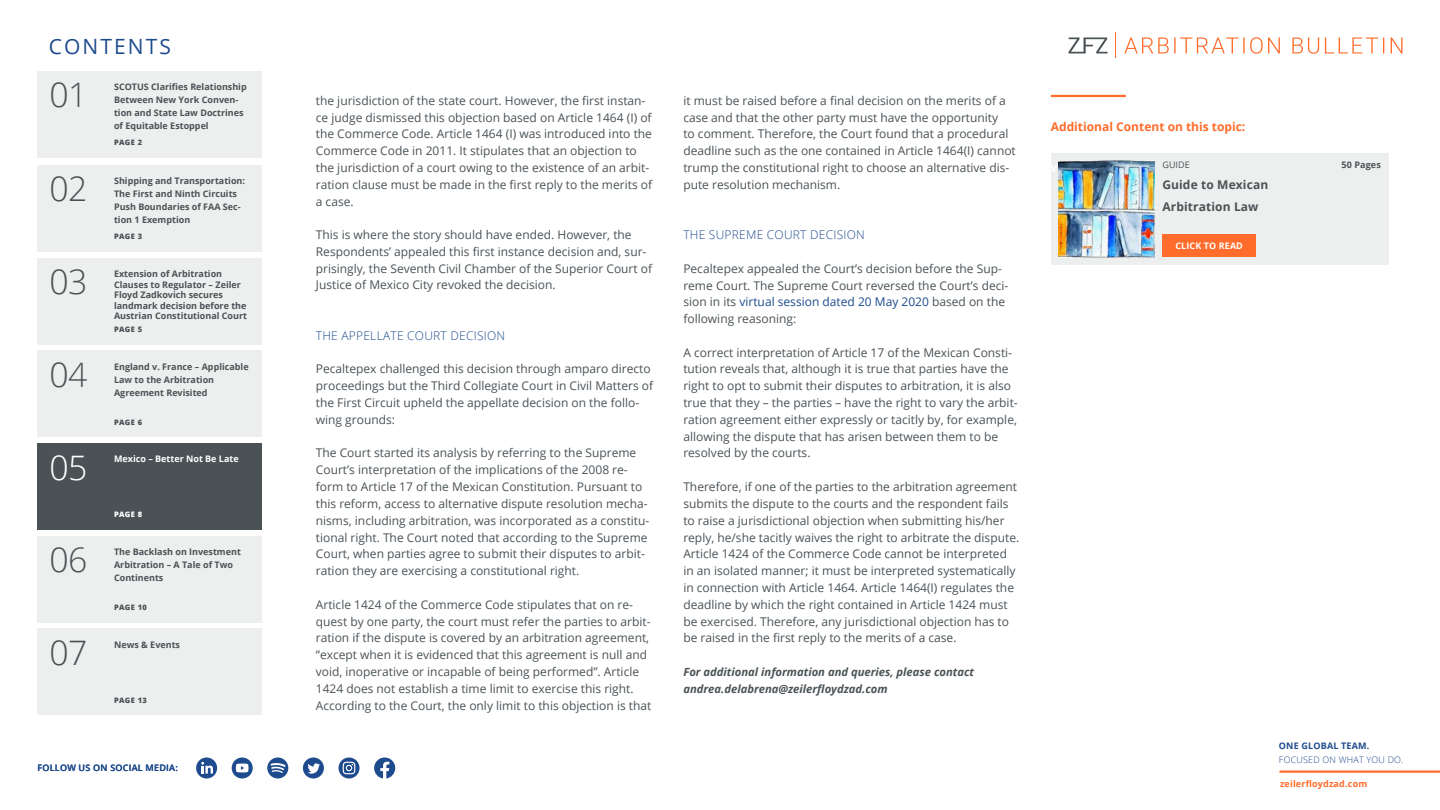
<style>
.page{position:relative;width:1440px;height:810px;background:#fff}
.page>*{position:absolute;margin:0;border:0;box-sizing:border-box;transform-origin:0 0}
.t1{font:300 33.75px "Open Sans";letter-spacing:-.025em;color:#4a5256}
.t2{font:300 33.75px "Open Sans";color:#fff}
.t3{font:21px "Open Sans";letter-spacing:.1em;color:#1e4b8d}
.t4{font:12px/16.8px "Open Sans";color:#4a5256}
.t5{font:300 12px "Open Sans";letter-spacing:.02em;color:#1e4b8d}
.t6{font:700 12px "Open Sans";color:#ff6c2b}
.t7{font:700 12px/21.8px "Open Sans";letter-spacing:.01em;color:#4a5256}
.t8{font:italic 700 11.25px/16.8px "Open Sans";color:#4a5256}
.t9{font:700 9px/13.1px "Open Sans";color:#4a5256}
.t10{font:700 9px "Open Sans";color:#fff}
.t11{font:600 9px "Open Sans";letter-spacing:.025em;color:#1e4b8d}
.t12{font:300 9px "Open Sans";letter-spacing:.02em;color:#1e4b8d}
.t13{font:700 9px "Open Sans";letter-spacing:.02em;color:#ff6c2b}
.t14{font:700 9px "Open Sans";letter-spacing:.02em;color:#1e4b8d}
.t15{font:9px "Open Sans";letter-spacing:.01em;color:#4a5256}
.t16{font:800 7.5px "Open Sans";letter-spacing:.05em;color:#4a5256}
.t17{font:800 7.5px "Open Sans";color:#fff}
.s1{color:#1e4b8d}
</style>
<div class="page">
<hr style="left:1051px;top:95px;width:75px;height:2px;background:#ff6c2b">
<div style="left:1051px;top:153px;width:337px;height:112px;background:#edeeee"></div>
<div style="left:1162px;top:235px;width:94px;height:22px;background:#ff6c2b"></div>
<img style="left:1058px;top:161px;width:97px;height:96px">
<hr style="left:1280px;top:771px;width:160px;height:2px;background:#ff6c2b">
<svg style="left:1069px;top:37px;width:39px;height:16px"></svg>
<svg style="left:1124px;top:37px;width:278px;height:17px"></svg>
<svg style="left:232px;top:758px;width:21px;height:21px"></svg>
<svg style="left:236px;top:764px;width:13px;height:8px"></svg>
<div style="left:303px;top:758px;width:21px;height:21px;background:#1e4b8d;border-radius:50%"></div>
<svg style="left:307px;top:763px;width:13px;height:11px"></svg>
<svg style="left:339px;top:758px;width:21px;height:21px"></svg>
<svg style="left:343px;top:762px;width:12px;height:12px"></svg>
<div style="left:196px;top:758px;width:21px;height:21px;background:#1e4b8d;border-radius:50%"></div>
<svg style="left:201px;top:762px;width:12px;height:12px"></svg>
<svg style="left:374px;top:758px;width:21px;height:21px"></svg>
<svg style="left:267px;top:758px;width:21px;height:21px"></svg>
<div style="left:38px;top:536px;width:224px;height:86px;background:#edeeee"></div>
<div style="left:38px;top:629px;width:224px;height:86px;background:#edeeee"></div>
<div style="left:38px;top:443px;width:224px;height:87px;background:#4a5256"></div>
<div style="left:38px;top:71px;width:224px;height:86px;background:#edeeee"></div>
<div style="left:38px;top:165px;width:224px;height:87px;background:#edeeee"></div>
<div style="left:38px;top:258px;width:224px;height:86px;background:#edeeee"></div>
<div style="left:38px;top:351px;width:224px;height:86px;background:#edeeee"></div>
<h2 class="t3" style="left:49px;top:32px;width:124px">CONTENTS</h2>
<h1 class="t1" style="left:50px;top:72px;width:39px">01</h1>
<h1 class="t1" style="left:50px;top:166px;width:39px">02</h1>
<h1 class="t1" style="left:50px;top:259px;width:39px">03</h1>
<h1 class="t1" style="left:50px;top:352px;width:39px">04</h1>
<h1 class="t2" style="left:50px;top:444px;width:39px">05</h1>
<h1 class="t1" style="left:50px;top:537px;width:39px">06</h1>
<h1 class="t1" style="left:50px;top:630px;width:39px">07</h1>
<p class="t9" style="left:114px;top:80px;width:134px">SCOTUS Clarifies Relationship<br>Between New York Conven&shy;tion and State Law Doctrines of Equitable Estoppel</p>
<p class="t16" style="left:114px;top:136px;width:30px">PAGE 2</p>
<p class="t9" style="left:114px;top:174px;width:132px">Shipping and Transportation:<br>The First and Ninth Circuits<br>Push Boundaries of FAA Sec&shy;tion 1 Exemption</p>
<p class="t16" style="left:114px;top:231px;width:30px">PAGE 3</p>
<p class="t9" style="left:114px;top:268px;width:135px;line-height:10.5px">Extension of Arbitration<br>Clauses to Regulator – Zeiler<br>Floyd Zadkovich secures landmark decision before the<br>Austrian Constitutional Court</p>
<p class="t16" style="left:114px;top:324px;width:30px">PAGE 5</p>
<p class="t9" style="left:114px;top:360px;width:136px">England v. France – Applicable<br>Law to the Arbitration</p>
<p class="t9" style="left:114px;top:386px;width:95px">Agreement Revisited</p>
<p class="t16" style="left:114px;top:416px;width:30px">PAGE 6</p>
<p class="t10" style="left:114px;top:453px;width:126px">Mexico – Better Not Be Late</p>
<p class="t17" style="left:114px;top:509px;width:30px">PAGE 8</p>
<p class="t9" style="left:114px;top:545px;width:128px">The Backlash on Investment<br>Arbitration – A Tale of Two</p>
<p class="t9" style="left:114px;top:571px;width:51px">Continents</p>
<p class="t16" style="left:114px;top:602px;width:34px">PAGE 10</p>
<p class="t9" style="left:114px;top:637px;width:68px">News &amp; Events</p>
<p class="t16" style="left:114px;top:694px;width:34px">PAGE 13</p>
<p class="t11" style="left:38px;top:762px;width:142px">FOLLOW US ON SOCIAL MEDIA:</p>
<p class="t4" style="left:316px;top:92px;width:338px">the jurisdiction of the state court. However, the first instan&shy;ce judge dismissed this objection based on Article 1464 (I) of the Commerce Code. Article 1464 (I) was introduced into the Commerce Code in 2011. It stipulates that an objection to the jurisdiction of a court owing to the existence of an arbit&shy;ration clause must be made in the first reply to the merits of a case.</p>
<p class="t4" style="left:316px;top:226px;width:338px">This is where the story should have ended. However, the Respondents’ appealed this first instance decision and, sur&shy;prisingly, the Seventh Civil Chamber of the Superior Court of Justice of Mexico City revoked the decision.</p>
<p class="t5" style="left:316px;top:327px;width:191px">THE APPELLATE COURT DECISION</p>
<p class="t4" style="left:316px;top:360px;width:339px">Pecaltepex challenged this decision through amparo directo proceedings but the Third Collegiate Court in Civil Matters of the First Circuit upheld the appellate decision on the follo&shy;wing grounds:</p>
<p class="t4" style="left:316px;top:444px;width:335px">The Court started its analysis by referring to the Supreme Court’s interpretation of the implications of the 2008 re&shy;form to Article 17 of the Mexican Constitution. Pursuant to this reform, access to alternative dispute resolution mecha&shy;nisms, including arbitration, was incorporated as a constitu&shy;tional right. The Court noted that according to the Supreme Court, when parties agree to submit their disputes to arbit&shy;ration they are exercising a constitutional right.</p>
<p class="t4" style="left:316px;top:596px;width:337px">Article 1424 of the Commerce Code stipulates that on re&shy;quest by one party, the court must refer the parties to arbit&shy;ration if the dispute is covered by an arbitration agreement, “except when it is evidenced that this agreement is null and void, inoperative or incapable of being performed”. Article 1424 does not establish a time limit to exercise this right.<br>According to the Court, the only limit to this objection is that</p>
<p class="t4" style="left:683px;top:92px;width:334px">it must be raised before a final decision on the merits of a case and that the other party must have the opportunity<br>to comment. Therefore, the Court found that a procedural deadline such as the one contained in Article 1464(I) cannot trump the constitutional right to choose an alternative dis&shy;pute resolution mechanism.</p>
<p class="t5" style="left:683px;top:227px;width:183px">THE SUPREME COURT DECISION</p>
<p class="t4" style="left:683px;top:260px;width:327px">Pecaltepex appealed the Court’s decision before the Sup&shy;reme Court. The Supreme Court reversed the Court’s deci&shy;sion in its <span class="s1">virtual session dated 20 May 2020</span> based on the following reasoning:</p>
<p class="t4" style="left:683px;top:344px;width:336px">A correct interpretation of Article 17 of the Mexican Consti&shy;tution reveals that, although it is true that parties have the right to opt to submit their disputes to arbitration, it is also true that they – the parties – have the right to vary the arbit&shy;ration agreement either expressly or tacitly by, for example, allowing the dispute that has arisen between them to be resolved by the courts.</p>
<p class="t4" style="left:683px;top:478px;width:337px">Therefore, if one of the parties to the arbitration agreement submits the dispute to the courts and the respondent fails to raise a jurisdictional objection when submitting his/her reply, he/she tacitly waives the right to arbitrate the dispute.<br>Article 1424 of the Commerce Code cannot be interpreted in an isolated manner; it must be interpreted systematically in connection with Article 1464. Article 1464(I) regulates the deadline by which the right contained in Article 1424 must be exercised. Therefore, any jurisdictional objection has to be raised in the first reply to the merits of a case.</p>
<p class="t8" style="left:683px;top:663px;width:292px">For additional information and queries, please contact andrea.delabrena@zeilerfloydzad.com</p>
<p class="t6" style="left:1051px;top:118px;width:196px">Additional Content on this topic:</p>
<p class="t15" style="left:1162px;top:158px;width:29px">GUIDE</p>
<p class="t7" style="left:1162px;top:174px;width:107px">Guide to Mexican<br>Arbitration Law</p>
<p class="t10" style="left:1175px;top:240px;width:69px">CLICK TO READ</p>
<p class="t9" style="left:1342px;top:158px;width:41px">50 Pages</p>
<p class="t14" style="left:1279px;top:740px;width:92px">ONE GLOBAL TEAM.</p>
<p class="t12" style="left:1279px;top:753px;width:126px">FOCUSED ON WHAT YOU DO.</p>
<p class="t13" style="left:1280px;top:778px;width:89px">zeilerfloydzad.com</p>
</div>
